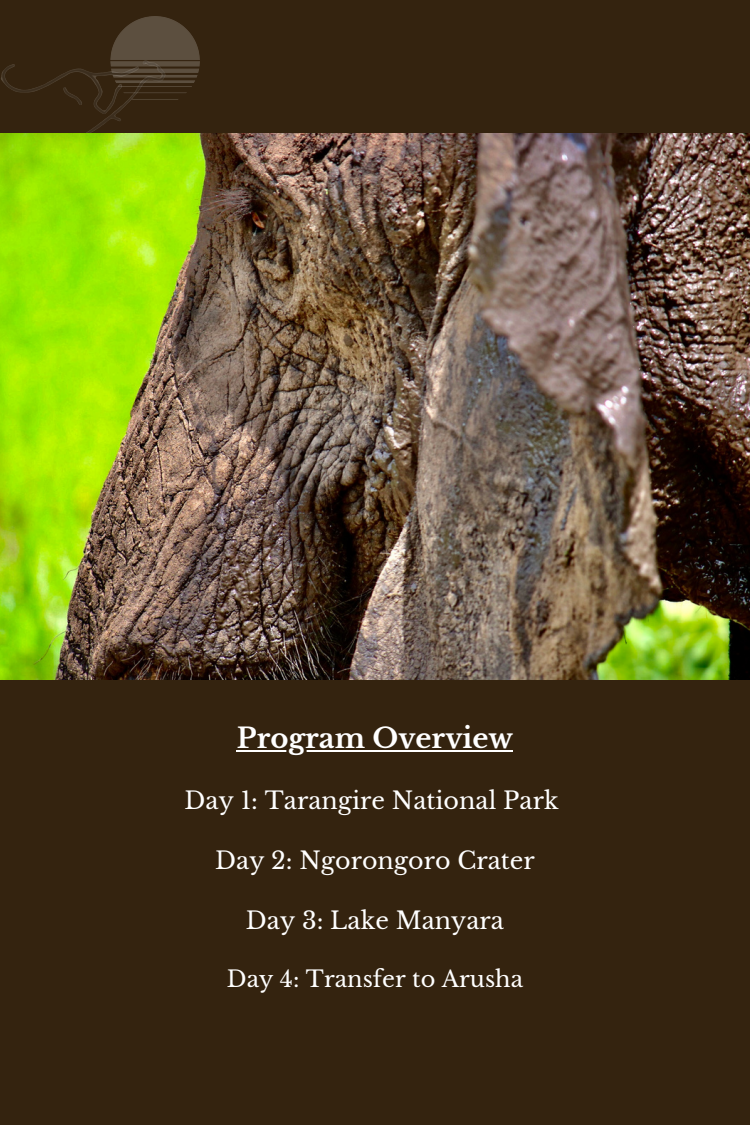
<style>
.page{position:relative;width:750px;height:1125px;background:#34230f}
.page>*{position:absolute;margin:0;border:0;box-sizing:border-box;transform-origin:0 0}
.t1{font:700 27.5px "Libre Baskerville";color:#fff}
.t2{font:23.75px "Libre Baskerville";color:#fff}
.t3{font:22.5px "Libre Baskerville";color:#fff}
</style>
<div class="page">
<img style="left:0;top:16px;width:200px;height:118px">
<img style="left:0;top:134px;width:750px;height:545px">
<hr style="left:237px;top:750px;width:276px;height:2px;background:#fff">
<p class="t1" style="left:237px;top:721px;width:278px">Program Overview</p>
<p class="t2" style="left:185px;top:786px;width:376px">Day 1: Tarangire National Park</p>
<p class="t2" style="left:215px;top:846px;width:321px">Day 2: Ngorongoro Crater</p>
<p class="t2" style="left:246px;top:906px;width:260px">Day 3: Lake Manyara</p>
<p class="t3" style="left:227px;top:965px;width:298px">Day 4: Transfer to Arusha</p>
</div>
